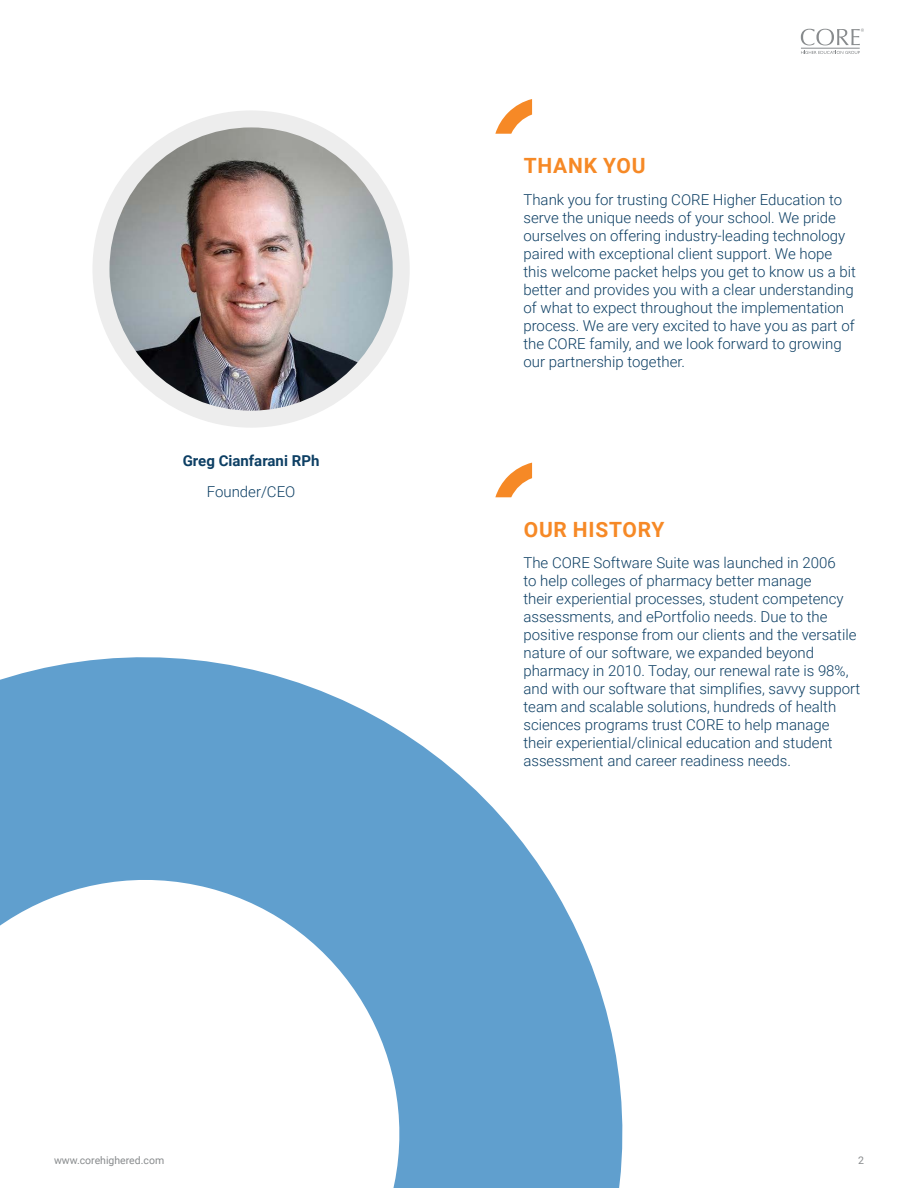
<style>
.page{position:relative;width:918px;height:1188px;background:#fff}
.page>*{position:absolute;margin:0;border:0;box-sizing:border-box;transform-origin:0 0}
.t1{font:700 21px "Roboto";letter-spacing:.035em;color:#f68926}
.t2{font:300 15px/18px "Roboto";color:#0d3f64}
.t3{font:700 15px "Roboto";color:#0d3f64}
.t4{font:10.5px "Roboto";color:#888b8d}
</style>
<div class="page">
<hr style="left:801px;top:48px;width:59px;height:1px;background:#888b8d">
<svg style="left:801px;top:29px;width:63px;height:16px"></svg>
<svg style="left:801px;top:51px;width:59px;height:3px"></svg>
<div style="left:92px;top:110px;width:318px;height:318px;background:#ededed;border-radius:50%"></div>
<svg style="left:0;top:657px;width:623px;height:531px;fill:#609fce"></svg>
<img style="left:109px;top:127px;width:284px;height:284px;border-radius:142px">
<svg style="left:495px;top:99px;width:37px;height:35px"></svg>
<svg style="left:495px;top:463px;width:37px;height:34px"></svg>
<p class="t3" style="left:183px;top:450px;width:138px">Greg Cianfarani RPh</p>
<p class="t2" style="left:207px;top:483px;width:90px">Founder/CEO</p>
<h1 class="t1" style="left:524px;top:151px;width:123px">THANK YOU</h1>
<p class="t2" style="left:523px;top:190px;width:334px">Thank you for trusting CORE Higher Education to serve the unique needs of your school. We pride ourselves on offering industry-leading technology paired with exceptional client support. We hope this welcome packet helps you get to know us a bit better and provides you with a clear understanding of what to expect throughout the implementation process. We are very excited to have you as part of the CORE family, and we look forward to growing our partnership together.</p>
<h1 class="t1" style="left:524px;top:514px;width:142px">OUR HISTORY</h1>
<p class="t2" style="left:523px;top:553px;width:338px">The CORE Software Suite was launched in 2006<br>to help colleges of pharmacy better manage<br>their experiential processes, student competency assessments, and ePortfolio needs. Due to the positive response from our clients and the versatile nature of our software, we expanded beyond pharmacy in 2010. Today, our renewal rate is 98%, and with our software that simplifies, savvy support team and scalable solutions, hundreds of health sciences programs trust CORE to help manage their experiential/clinical education and student assessment and career readiness needs.</p>
<p class="t4" style="left:54px;top:1153px;width:112px">www.corehighered.com</p>
<p class="t4" style="left:858px;top:1153px;width:7px">2</p>
</div>
